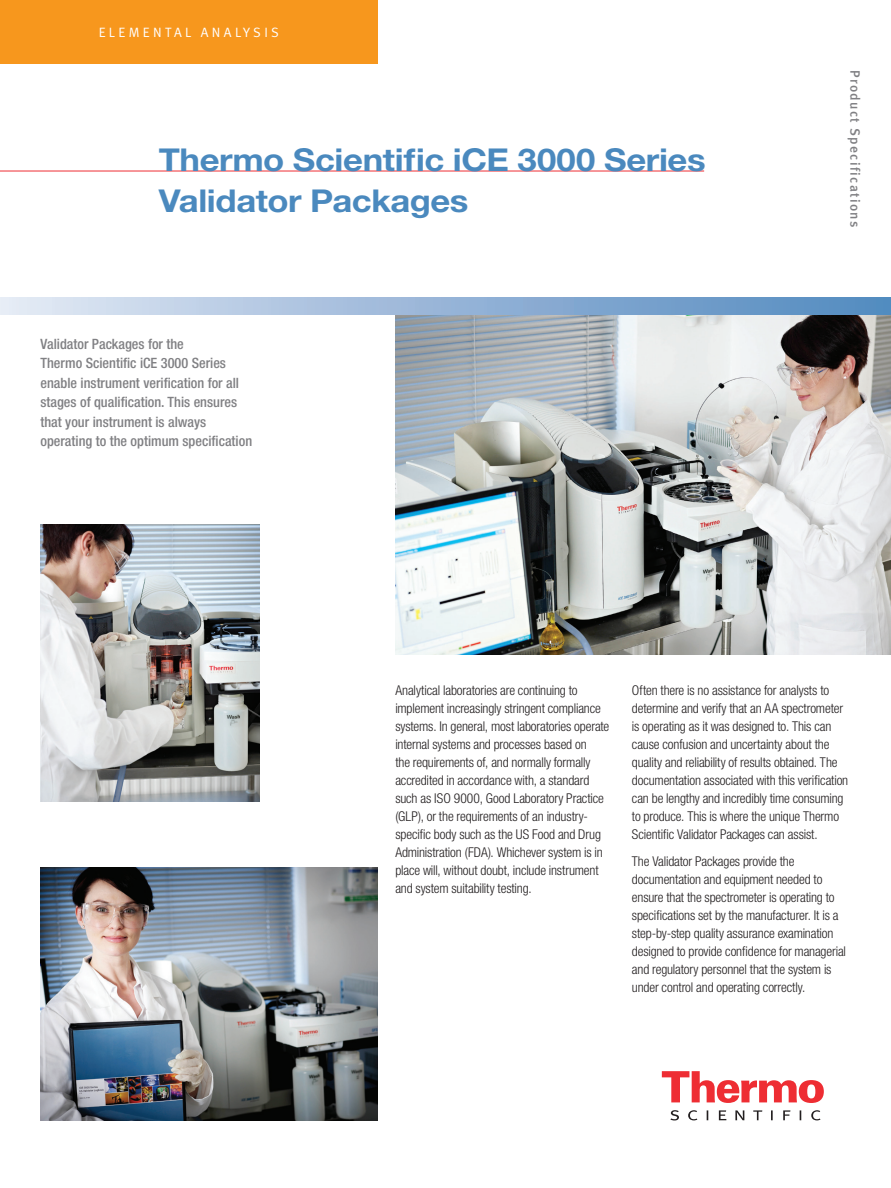
<style>
.page{position:relative;width:891px;height:1188px;background:#fff}
.page>*{position:absolute;margin:0;border:0;box-sizing:border-box;transform-origin:0 0}
.t1{font:700 31.5px/41.2px "Helvetica Neue LT Std";letter-spacing:-.01em;color:#4a89be;scale:1.1 1}
.t2{font:500 condensed 14.25px/19.5px "Helvetica Neue";color:#808083}
.t3{font:300 condensed 13.5px/18px "Helvetica Neue LT Std";letter-spacing:-.01em;color:#231f20}
.t4{font:13.5px "Meta Medium LF";letter-spacing:.1em;color:#808083}
.t5{font:13.5px "Meta Normal LF";letter-spacing:.25em;color:#fff}
</style>
<div class="page">
<img style="left:395px;top:315px;width:496px;height:339px">
<div style="left:0;top:297px;width:891px;height:18px;background:linear-gradient(to right,#e2e7f4,#4f87be)"></div>
<svg style="left:662px;top:1071px;width:162px;height:32px"></svg>
<svg style="left:670px;top:1110px;width:151px;height:10px"></svg>
<div style="left:0;top:0;width:377px;height:64px;background:#f7971d"></div>
<hr style="left:0;top:171px;width:704px;height:1px;background:#ee2d33">
<img style="left:40px;top:524px;width:219px;height:277px">
<img style="left:40px;top:868px;width:337px;height:252px">
<p class="t5" style="left:99px;top:24px;width:182px">ELEMENTAL ANALYSIS</p>
<h1 class="t1" style="left:159px;top:138px;width:499px">Thermo Scientific iCE 3000 Series<br>Validator Packages</h1>
<p class="t2" style="left:40px;top:334px;width:213px">Validator Packages for the<br>Thermo Scientific iCE 3000 Series enable instrument verification for all stages of qualification. This ensures that your instrument is always operating to the optimum specification</p>
<p class="t4" style="left:863px;top:70px;width:159px;rotate:90deg">Product Specifications</p>
<p class="t3" style="left:395px;top:681px;width:216px">Analytical laboratories are continuing to implement increasingly stringent compliance systems. In general, most laboratories operate internal systems and processes based on<br>the requirements of, and normally formally accredited in accordance with, a standard such as ISO 9000, Good Laboratory Practice (GLP), or the requirements of an industry&shy;specific body such as the US Food and Drug Administration (FDA). Whichever system is in place will, without doubt, include instrument and system suitability testing.</p>
<p class="t3" style="left:632px;top:681px;width:218px">Often there is no assistance for analysts to determine and verify that an AA spectrometer is operating as it was designed to. This can cause confusion and uncertainty about the quality and reliability of results obtained. The documentation associated with this verification can be lengthy and incredibly time consuming to produce. This is where the unique Thermo Scientific Validator Packages can assist.</p>
<p class="t3" style="left:632px;top:852px;width:216px">The Validator Packages provide the documentation and equipment needed to ensure that the spectrometer is operating to specifications set by the manufacturer. It is a step-by-step quality assurance examination designed to provide confidence for managerial and regulatory personnel that the system is under control and operating correctly.</p>
</div>
